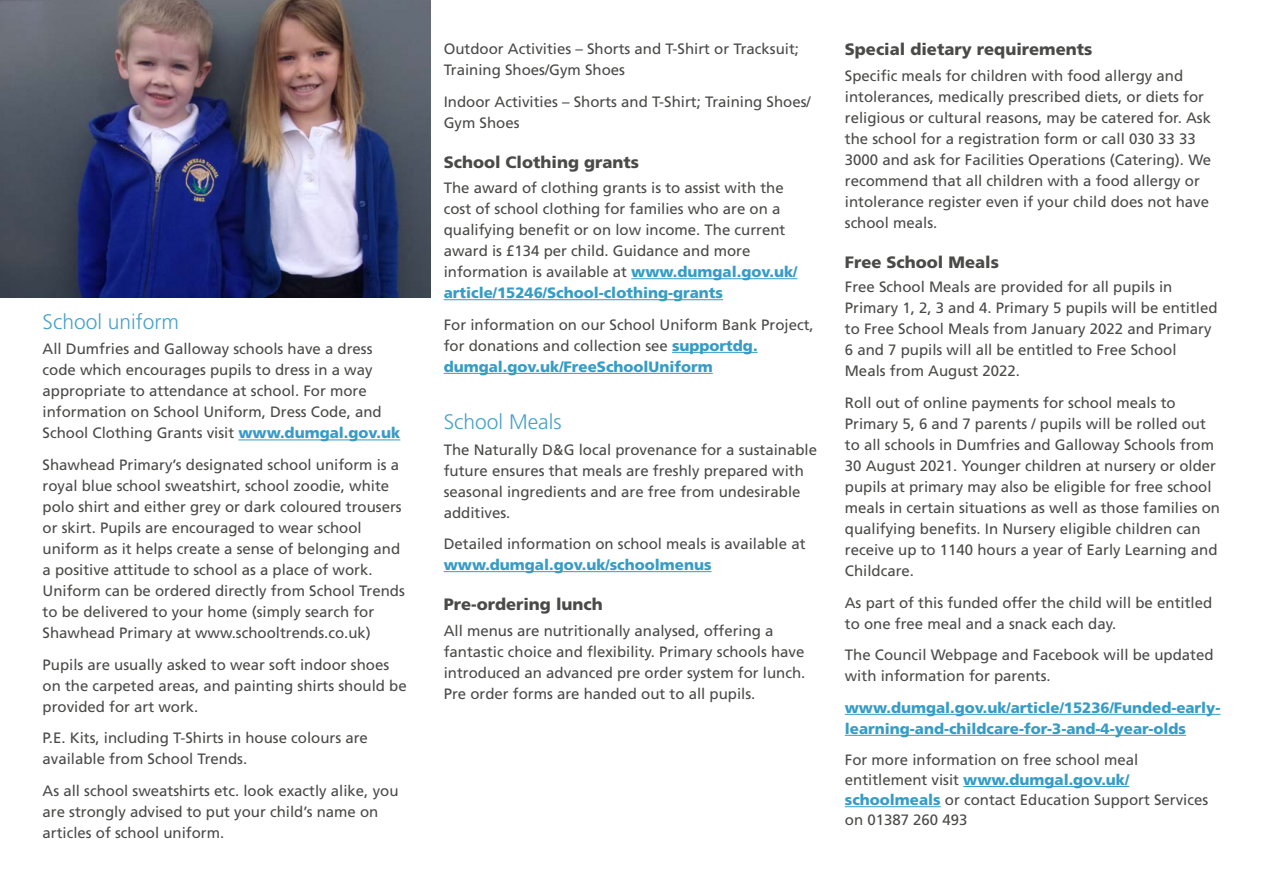
<style>
.page{position:relative;width:1263px;height:893px;background:#fff}
.page>*{position:absolute;margin:0;border:0;box-sizing:border-box;transform-origin:0 0}
.t1{font:300 21px "Frutiger";color:#48a1c8}
.t2{font:900 16.5px "Frutiger";color:#4a4a49}
.t3{font:15px/21px "Frutiger";color:#4a4a49}
.t4{font:900 15px/21px "Frutiger";color:#369cc5}
.s1{font-weight:900;color:#369cc5}
</style>
<div class="page">
<hr style="left:238px;top:440px;width:162px;height:1px;background:#369cc5">
<hr style="left:631px;top:278px;width:166px;height:1px;background:#369cc5">
<hr style="left:444px;top:299px;width:279px;height:1px;background:#369cc5">
<hr style="left:672px;top:352px;width:86px;height:1px;background:#369cc5">
<hr style="left:444px;top:373px;width:269px;height:1px;background:#369cc5">
<hr style="left:444px;top:571px;width:267px;height:1px;background:#369cc5">
<hr style="left:845px;top:714px;width:375px;height:1px;background:#369cc5">
<hr style="left:845px;top:735px;width:341px;height:1px;background:#369cc5">
<hr style="left:963px;top:786px;width:166px;height:1px;background:#369cc5">
<hr style="left:845px;top:806px;width:96px;height:1px;background:#369cc5">
<img style="left:0;top:0;width:431px;height:298px">
<h3 class="t1" style="left:43px;top:310px;width:138px">School uniform</h3>
<p class="t3" style="left:43px;top:339px;width:359px">All Dumfries and Galloway schools have a dress code which encourages pupils to dress in a way appropriate to attendance at school. For more information on School Uniform, Dress Code, and School Clothing Grants visit <span class="s1">www.dumgal.gov.uk</span></p>
<p class="t3" style="left:43px;top:454px;width:364px">Shawhead Primary’s designated school uniform is a royal blue school sweatshirt, school zoodie, white polo shirt and either grey or dark coloured trousers or skirt. Pupils are encouraged to wear school uniform as it helps create a sense of belonging and a positive attitude to school as a place of work.<br>Uniform can be ordered directly from School Trends to be delivered to your home (simply search for Shawhead Primary at www.schooltrends.co.uk)</p>
<p class="t3" style="left:43px;top:654px;width:366px">Pupils are usually asked to wear soft indoor shoes on the carpeted areas, and painting shirts should be provided for art work.</p>
<p class="t3" style="left:43px;top:727px;width:327px">P.E. Kits, including T-Shirts in house colours are available from School Trends.</p>
<p class="t3" style="left:43px;top:780px;width:357px">As all school sweatshirts etc. look exactly alike, you are strongly advised to put your child’s name on articles of school uniform.</p>
<p class="t3" style="left:444px;top:38px;width:357px">Outdoor Activities – Shorts and T-Shirt or Tracksuit;<br>Training Shoes/Gym Shoes</p>
<p class="t3" style="left:444px;top:91px;width:369px">Indoor Activities – Shorts and T-Shirt; Training Shoes/<br>Gym Shoes</p>
<h4 class="t2" style="left:444px;top:152px;width:197px">School Clothing grants</h4>
<p class="t3" style="left:444px;top:177px;width:355px">The award of clothing grants is to assist with the cost of school clothing for families who are on a qualifying beneft or on low income. The current award is £134 per child. Guidance and more information is available at <span class="s1">www.dumgal.gov.uk/ article/15246/School-clothing-grants</span></p>
<p class="t3" style="left:444px;top:314px;width:372px">For information on our School Uniform Bank Project, for donations and collection see <span class="s1">supportdg. dumgal.gov.uk/FreeSchoolUniform</span></p>
<h3 class="t1" style="left:444px;top:410px;width:119px">School Meals</h3>
<p class="t3" style="left:444px;top:439px;width:375px">The Naturally D&amp;G local provenance for a sustainable future ensures that meals are freshly prepared with seasonal ingredients and are free from undesirable additives.</p>
<p class="t3" style="left:444px;top:533px;width:363px">Detailed information on school meals is available at</p>
<p class="t4" style="left:444px;top:554px;width:269px">www.dumgal.gov.uk/schoolmenus</p>
<h4 class="t2" style="left:444px;top:595px;width:161px">Pre-ordering lunch</h4>
<p class="t3" style="left:444px;top:620px;width:363px">All menus are nutritionally analysed, offering a fantastic choice and fexibility. Primary schools have introduced an advanced pre order system for lunch.<br>Pre order forms are handed out to all pupils.</p>
<h4 class="t2" style="left:845px;top:40px;width:249px">Special dietary requirements</h4>
<p class="t3" style="left:845px;top:65px;width:368px">Specifc meals for children with food allergy and intolerances, medically prescribed diets, or diets for religious or cultural reasons, may be catered for. Ask the school for a registration form or call 030 33 33<br>3000 and ask for Facilities Operations (Catering). We recommend that all children with a food allergy or intolerance register even if your child does not have school meals.</p>
<h4 class="t2" style="left:845px;top:252px;width:156px">Free School Meals</h4>
<p class="t3" style="left:845px;top:276px;width:374px">Free School Meals are provided for all pupils in Primary 1, 2, 3 and 4. Primary 5 pupils will be entitled to Free School Meals from January 2022 and Primary 6 and 7 pupils will all be entitled to Free School Meals from August 2022.</p>
<p class="t3" style="left:845px;top:392px;width:377px">Roll out of online payments for school meals to Primary 5, 6 and 7 parents / pupils will be rolled out to all schools in Dumfries and Galloway Schools from 30 August 2021. Younger children at nursery or older pupils at primary may also be eligible for free school meals in certain situations as well as those families on qualifying benefts. In Nursery eligible children can receive up to 1140 hours a year of Early Learning and Childcare.</p>
<p class="t3" style="left:845px;top:592px;width:369px">As part of this funded offer the child will be entitled to one free meal and a snack each day.</p>
<p class="t3" style="left:845px;top:644px;width:370px">The Council Webpage and Facebook will be updated with information for parents.</p>
<p class="t4" style="left:845px;top:697px;width:377px">www.dumgal.gov.uk/article/15236/Funded-early&shy;learning-and-childcare-for-3-and-4-year-olds</p>
<p class="t3" style="left:845px;top:749px;width:365px;line-height:20.2px">For more information on free school meal entitlement visit <span class="s1">www.dumgal.gov.uk/ schoolmeals</span> or contact Education Support Services on 01387 260 493</p>
</div>
